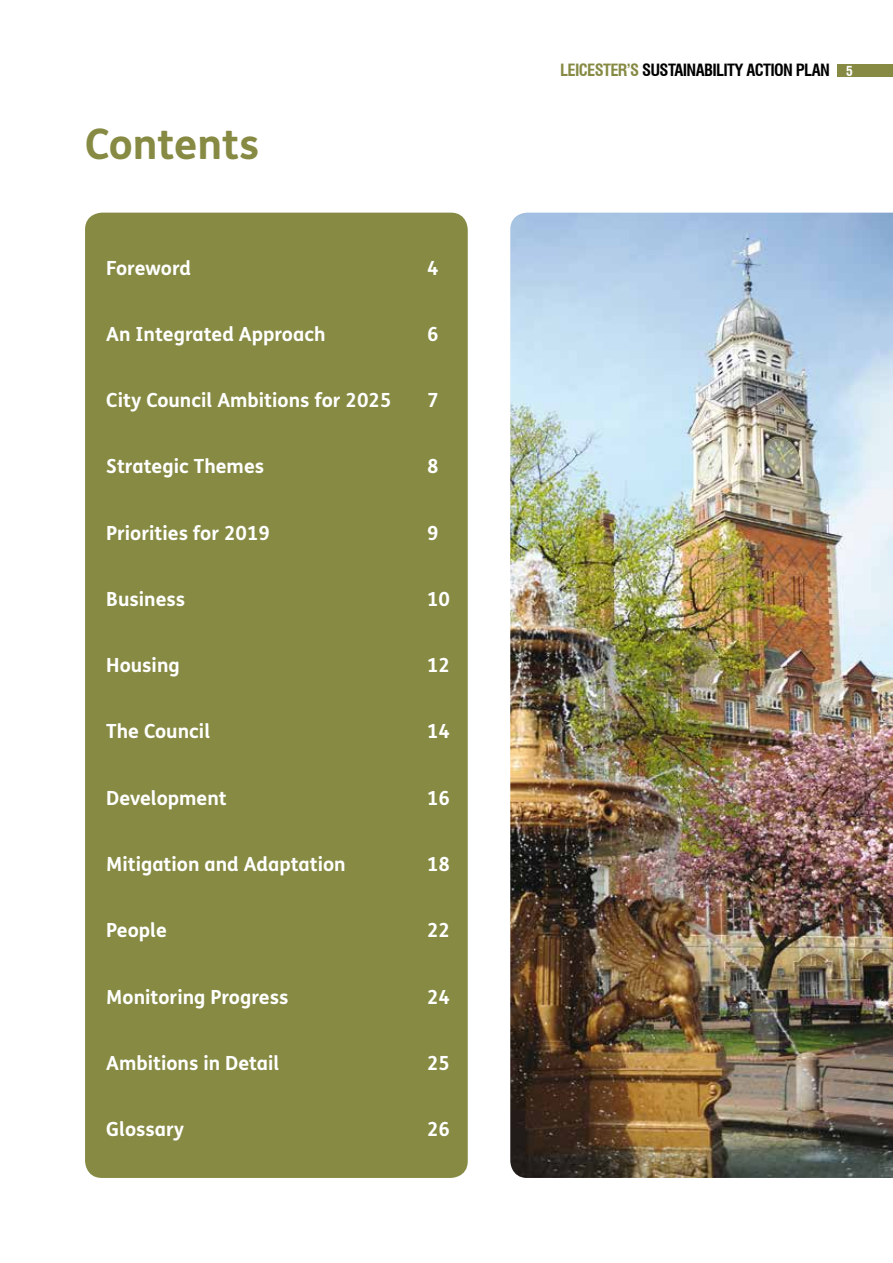
<style>
.page{position:relative;width:893px;height:1263px;background:#fff}
.page>*{position:absolute;margin:0;border:0;box-sizing:border-box;transform-origin:0 0}
.t1{font:700 42px "FS Me";color:#868a43}
.t2{font:700 19.5px "FS Me";color:#fff}
.t3{font:700 condensed 16.5px "Swiss 721 BT";letter-spacing:-.04em;color:#000}
.s1{color:#868a43}
.s2{font-size:13.5px;color:#fff}
</style>
<div class="page">
<div style="left:838px;top:64px;width:55px;height:13px;background:#868a43"></div>
<img style="left:510px;top:213px;width:383px;height:965px">
<div style="left:85px;top:213px;width:383px;height:965px;background:#868a43;border-radius:17px"></div>
<h1 class="t1" style="left:85px;top:112px;width:176px">Contents</h1>
<p class="t2" style="left:106px;top:253px;width:86px">Foreword</p>
<p class="t2" style="left:427px;top:253px;width:13px">4</p>
<p class="t2" style="left:106px;top:319px;width:221px">An Integrated Approach</p>
<p class="t2" style="left:427px;top:319px;width:13px">6</p>
<p class="t2" style="left:106px;top:385px;width:287px">City Council Ambitions for 2025</p>
<p class="t2" style="left:427px;top:385px;width:13px">7</p>
<p class="t2" style="left:106px;top:451px;width:159px">Strategic Themes</p>
<p class="t2" style="left:427px;top:451px;width:13px">8</p>
<p class="t2" style="left:106px;top:518px;width:165px">Priorities for 2019</p>
<p class="t2" style="left:427px;top:518px;width:13px">9</p>
<p class="t2" style="left:106px;top:584px;width:80px">Business</p>
<p class="t2" style="left:427px;top:584px;width:25px">10</p>
<p class="t2" style="left:106px;top:650px;width:75px">Housing</p>
<p class="t2" style="left:427px;top:650px;width:25px">12</p>
<p class="t2" style="left:106px;top:716px;width:105px">The Council</p>
<p class="t2" style="left:427px;top:716px;width:25px">14</p>
<p class="t2" style="left:106px;top:783px;width:122px">Development</p>
<p class="t2" style="left:427px;top:783px;width:25px">16</p>
<p class="t2" style="left:106px;top:849px;width:241px">Mitigation and Adaptation</p>
<p class="t2" style="left:427px;top:849px;width:25px">18</p>
<p class="t2" style="left:106px;top:915px;width:62px">People</p>
<p class="t2" style="left:427px;top:915px;width:25px">22</p>
<p class="t2" style="left:106px;top:981px;width:184px">Monitoring Progress</p>
<p class="t2" style="left:427px;top:981px;width:25px">24</p>
<p class="t2" style="left:106px;top:1048px;width:175px">Ambitions in Detail</p>
<p class="t2" style="left:427px;top:1048px;width:25px">25</p>
<p class="t2" style="left:106px;top:1114px;width:79px">Glossary</p>
<p class="t2" style="left:427px;top:1114px;width:25px">26</p>
<p class="t3" style="left:560px;top:60px;width:294px"><span class="s1">LEICESTER’S</span> SUSTAINABILITY ACTION PLAN <span class="s2">5</span></p>
</div>
